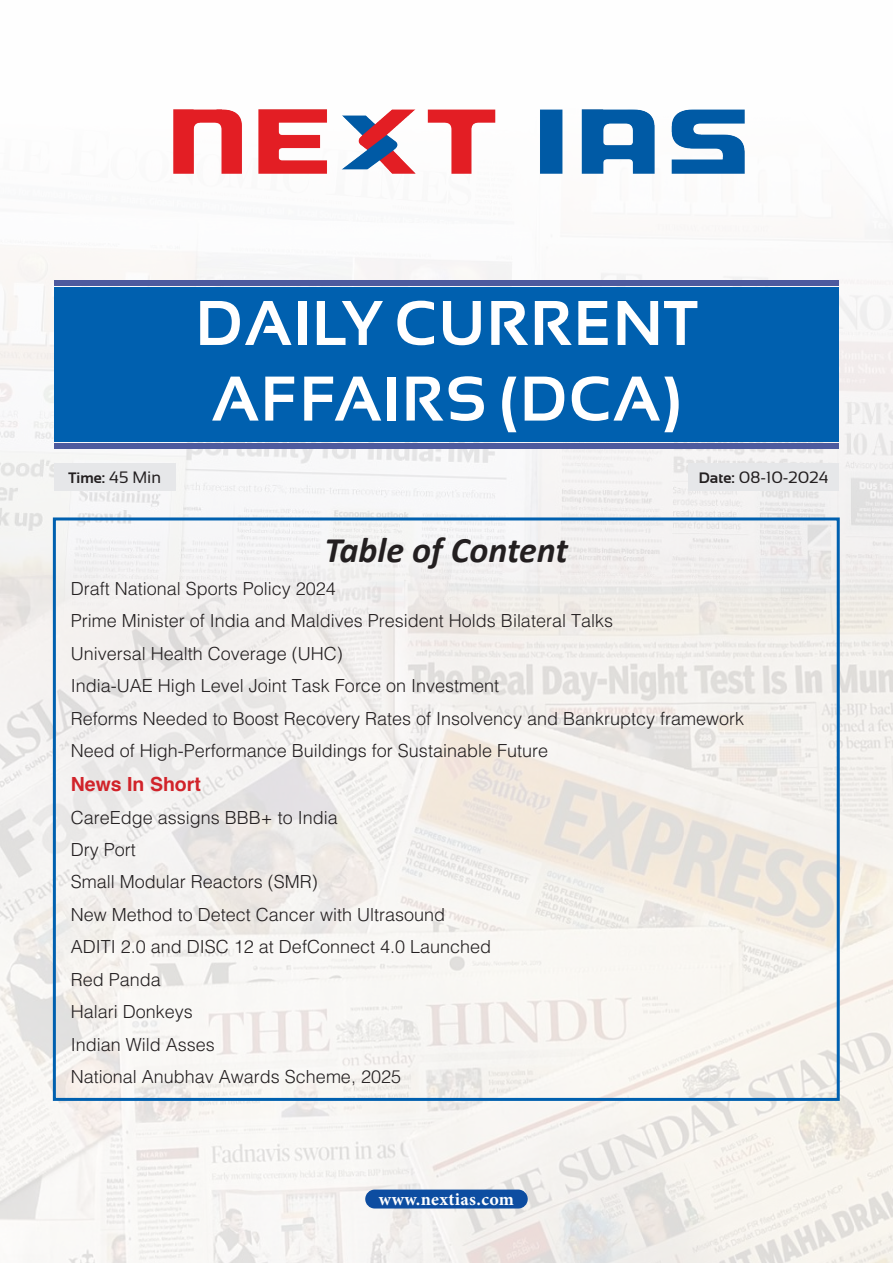
<style>
.page{position:relative;width:893px;height:1263px;background:#fff}
.page>*{position:absolute;margin:0;border:0;box-sizing:border-box;transform-origin:0 0}
.H-2{font:700 63px/75.6px "Sansation";letter-spacing:.02em;color:#fff}
.body{font:italic 700 36px "Calibri";color:#231f20}
.body-2{font:700 19.5px "Helvetica";color:#d1232a}
.body-3{font:300 18px "Helvetica";color:#231f20}
.H-2-2{font:700 18px "Minion Pro";letter-spacing:.02em;color:#fff}
.t1{font:16.5px "Sansation";color:#231f20}
.t2{font:700 15px "Sansation";color:#231f20}
.s1{font-weight:400;font-size:16.5px}
.s2{font-weight:700;font-size:15px}
</style>
<div class="page">
<img style="left:0;top:109px;width:893px;height:425px">
<img style="left:0;top:534px;width:893px;height:729px">
<img style="left:174px;top:109px;width:570px;height:64px">
<div style="left:54px;top:287px;width:785px;height:154px;background:#0060af"></div>
<div style="left:54px;top:443px;width:785px;height:5px;background:#4d5a9e"></div>
<div style="left:54px;top:280px;width:785px;height:6px;background:#4d5a9e"></div>
<div style="left:53px;top:517px;width:787px;height:584px;border:3px solid #0060af"></div>
<div style="left:54px;top:463px;width:122px;height:27px;background:#e6e7e9"></div>
<div style="left:365px;top:1189px;width:163px;height:19px;background:#0d4da1;border-radius:9px"></div>
<div style="left:688px;top:463px;width:151px;height:27px;background:#e6e7e9"></div>
<p class="t2" style="left:69px;top:469px;width:94px">Time: <span class="s1">45 Min</span></p>
<p class="H-2" style="left:196px;top:285px;width:503px">DAILY CURRENT<br>AFFAIRS (DCA)</p>
<p class="t1" style="left:699px;top:468px;width:131px"><span class="s2">Date:</span> 08-10-2024</p>
<p class="body" style="left:324px;top:525px;width:245px">Table of Content</p>
<p class="body-3" style="left:71px;top:577px;width:267px">Draft National Sports Policy 2024</p>
<p class="body-3" style="left:71px;top:610px;width:544px">Prime Minister of India and Maldives President Holds Bilateral Talks</p>
<p class="body-3" style="left:71px;top:642px;width:274px">Universal Health Coverage (UHC)</p>
<p class="body-3" style="left:71px;top:674px;width:430px">India-UAE High Level Joint Task Force on Investment</p>
<p class="body-3" style="left:71px;top:707px;width:675px">Reforms Needed to Boost Recovery Rates of Insolvency and Bankruptcy framework</p>
<p class="body-3" style="left:71px;top:739px;width:479px">Need of High-Performance Buildings for Sustainable Future</p>
<p class="body-2" style="left:71px;top:769px;width:132px">News In Short</p>
<p class="body-3" style="left:71px;top:806px;width:268px">CareEdge assigns BBB+ to India</p>
<p class="body-3" style="left:71px;top:838px;width:66px">Dry Port</p>
<p class="body-3" style="left:71px;top:871px;width:249px">Small Modular Reactors (SMR)</p>
<p class="body-3" style="left:71px;top:903px;width:376px">New Method to Detect Cancer with Ultrasound</p>
<p class="body-3" style="left:71px;top:936px;width:422px">ADITI 2.0 and DISC 12 at DefConnect 4.0 Launched</p>
<p class="body-3" style="left:71px;top:968px;width:92px">Red Panda</p>
<p class="body-3" style="left:71px;top:1000px;width:124px">Halari Donkeys</p>
<p class="body-3" style="left:71px;top:1033px;width:146px">Indian Wild Asses</p>
<p class="body-3" style="left:71px;top:1065px;width:332px">National Anubhav Awards Scheme, 2025</p>
<p class="H-2-2" style="left:379px;top:1186px;width:137px">www.nextias.com</p>
</div>
